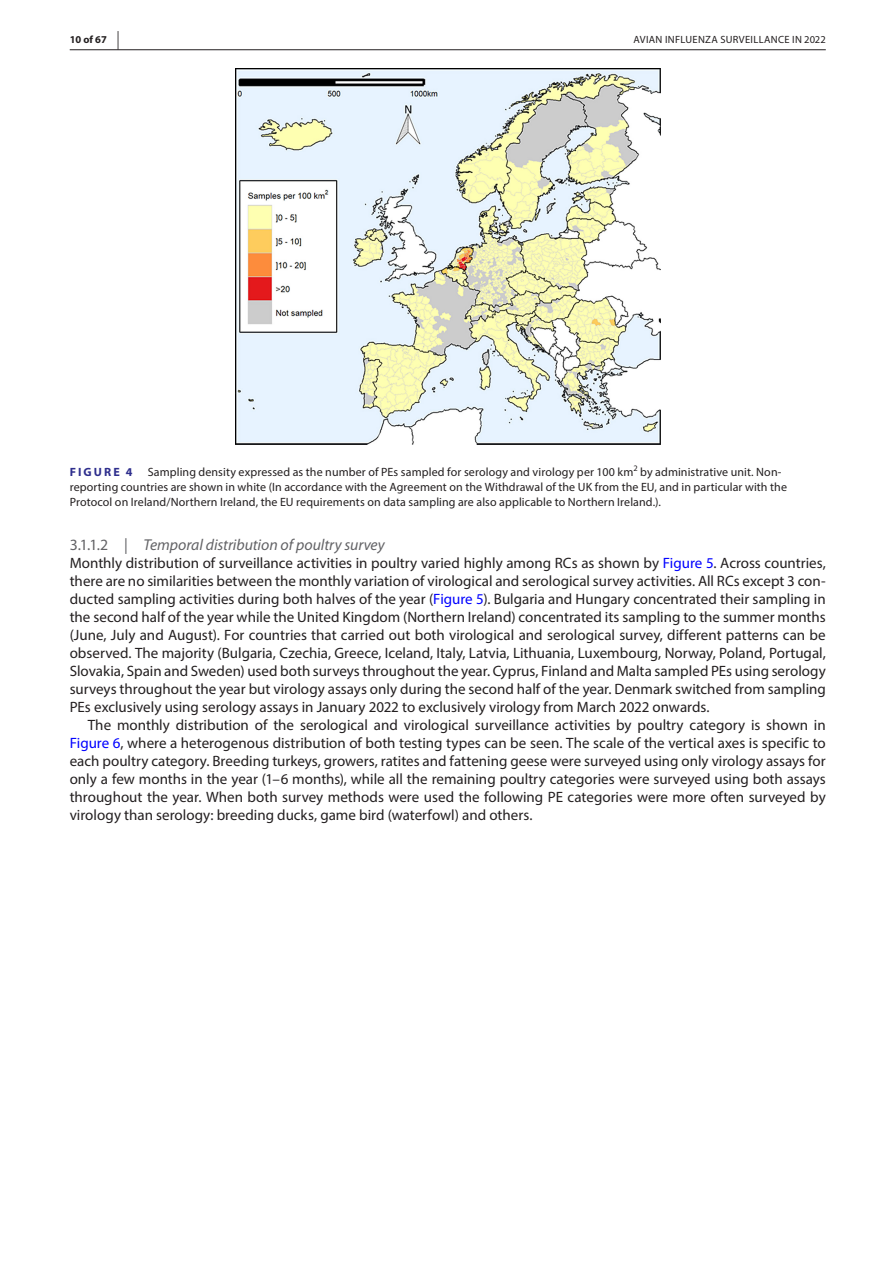
<style>
.page{position:relative;width:893px;height:1263px;background:#fff}
.page>*{position:absolute;margin:0;border:0;box-sizing:border-box;transform-origin:0 0}
.t1{font:italic 15.75px "Myriad Pro";letter-spacing:-.005em;color:#636366}
.t2{font:15px/18px "Myriad Pro";color:#231f20;text-align:justify}
.t3{font:12px/15px "Myriad Pro";letter-spacing:.01em;color:#231f20}
.t4{font:700 12px "Myriad Pro";letter-spacing:.175em;color:#2e2e8d}
.t5{font:10.5px "Myriad Pro";letter-spacing:.03em;color:#231f20}
.t6{font:700 10.5px "Myriad Pro";color:#231f20}
.t7{font:8.4px "Myriad Pro";color:#231f20}
.s1{font-size:18.6px}
.s2{font-style:normal}
.s3{color:#00f}
</style>
<div class="page">
<hr style="left:70px;top:49px;width:756px;height:1px;background:#231f20">
<img style="left:235px;top:68px;width:425px;height:376px">
<p class="t6" style="left:70px;top:32px;width:51px">10 of 67 <span class="s1">|</span></p>
<p class="t5" style="left:633px;top:33px;width:194px">AVIAN INFLUENZA SURVEILLANCE IN 2022</p>
<p class="t4" style="left:70px;top:464px;width:64px">FIGURE 4</p>
<p class="t3" style="left:148px;top:464px;width:487px">Sampling density expressed as the number of PEs sampled for serology and virology per 100 km</p>
<p class="t7" style="left:633px;top:463px;width:6px">2</p>
<p class="t3" style="left:70px;top:464px;width:719px;text-indent:570px">by administrative unit. Non&shy;reporting countries are shown in white (In accordance with the Agreement on the Withdrawal of the UK from the EU, and in particular with the<br>Protocol on Ireland/Northern Ireland, the EU requirements on data sampling are also applicable to Northern Ireland.).</p>
<p class="t1" style="left:70px;top:535px;width:316px"><span class="s2">3.1.1.2 |</span> Temporal distribution of poultry survey</p>
<p class="t2" style="left:70px;top:554px;width:758px">Monthly distribution of surveillance activities in poultry varied highly among RCs as shown by <span class="s3">Figure 5</span>. Across countries, there are no similarities between the monthly variation of virological and serological survey activities. All RCs except 3 con&shy;ducted sampling activities during both halves of the year (<span class="s3">Figure 5</span>). Bulgaria and Hungary concentrated their sampling in the second half of the year while the United Kingdom (Northern Ireland) concentrated its sampling to the summer months (June, July and August). For countries that carried out both virological and serological survey, different patterns can be observed. The majority (Bulgaria, Czechia, Greece, Iceland, Italy, Latvia, Lithuania, Luxembourg, Norway, Poland, Portugal, Slovakia, Spain and Sweden) used both surveys throughout the year. Cyprus, Finland and Malta sampled PEs using serology surveys throughout the year but virology assays only during the second half of the year. Denmark switched from sampling PEs exclusively using serology assays in January 2022 to exclusively virology from March 2022 onwards.</p>
<p class="t2" style="left:70px;top:716px;width:758px;text-indent:18px">The monthly distribution of the serological and virological surveillance activities by poultry category is shown in <span class="s3">Figure 6</span>, where a heterogenous distribution of both testing types can be seen. The scale of the vertical axes is specific to each poultry category. Breeding turkeys, growers, ratites and fattening geese were surveyed using only virology assays for only a few months in the year (1–6 months), while all the remaining poultry categories were surveyed using both assays throughout the year. When both survey methods were used the following PE categories were more often surveyed by virology than serology: breeding ducks, game bird (waterfowl) and others.</p>
</div>
